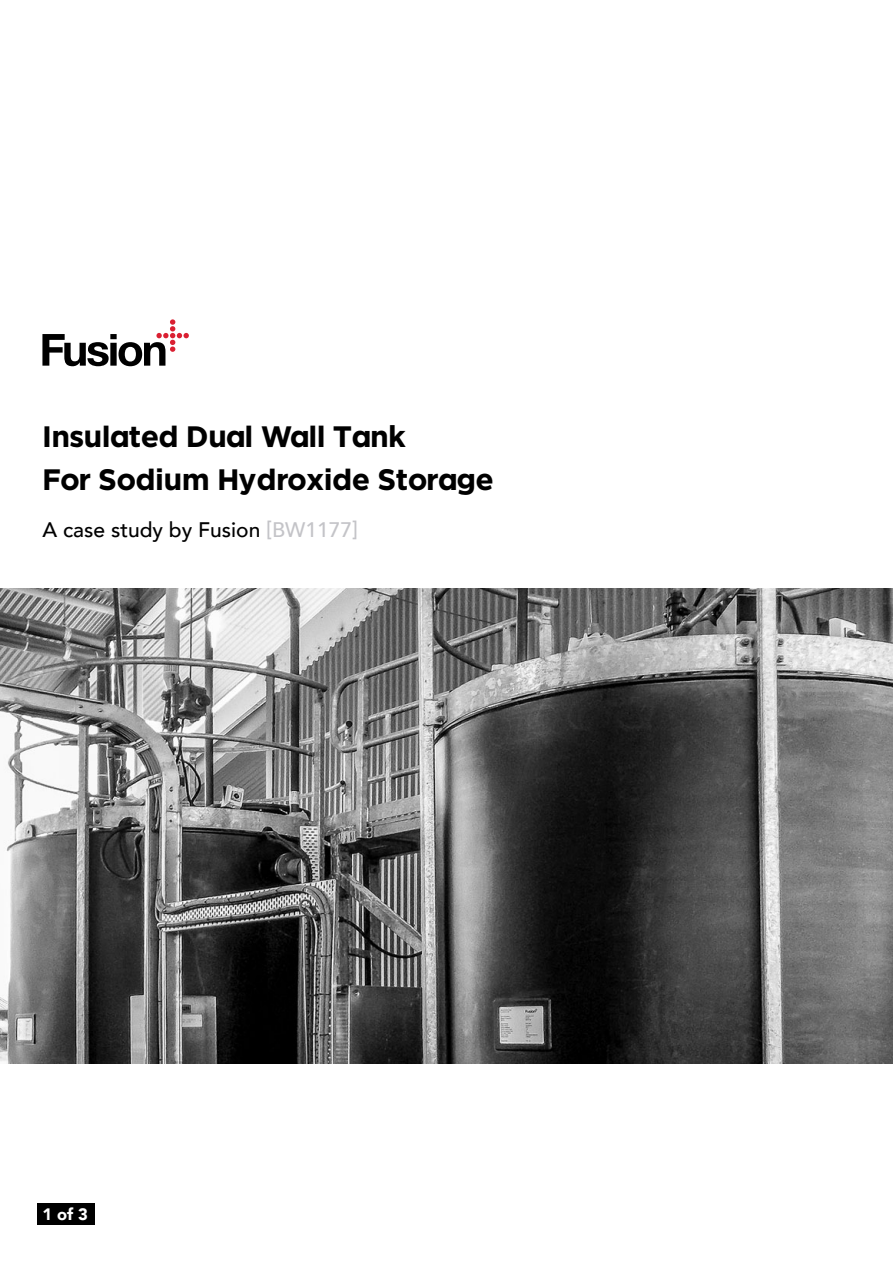
<style>
.page{position:relative;width:893px;height:1263px;background:#fff}
.page>*{position:absolute;margin:0;border:0;box-sizing:border-box;transform-origin:0 0}
.t1{font:700 30px/43px "Smythe Sans";color:#000}
.t2{font:500 21px "Avenir";color:#000}
.t3{font:900 16.5px "Avenir";color:#fff}
.s1{color:#c4c4c8}
</style>
<div class="page">
<svg style="left:42px;top:319px;width:147px;height:47px"></svg>
<img style="left:0;top:589px;width:893px;height:475px">
<div style="left:37px;top:1203px;width:58px;height:22px;background:#000"></div>
<p class="t1" style="left:43px;top:413px;width:453px">Insulated Dual Wall Tank<br>For Sodium Hydroxide Storage</p>
<p class="t2" style="left:43px;top:512px;width:317px">A case study by Fusion <span class="s1">[BW1177]</span></p>
<p class="t3" style="left:43px;top:1200px;width:47px">1 of 3</p>
</div>
